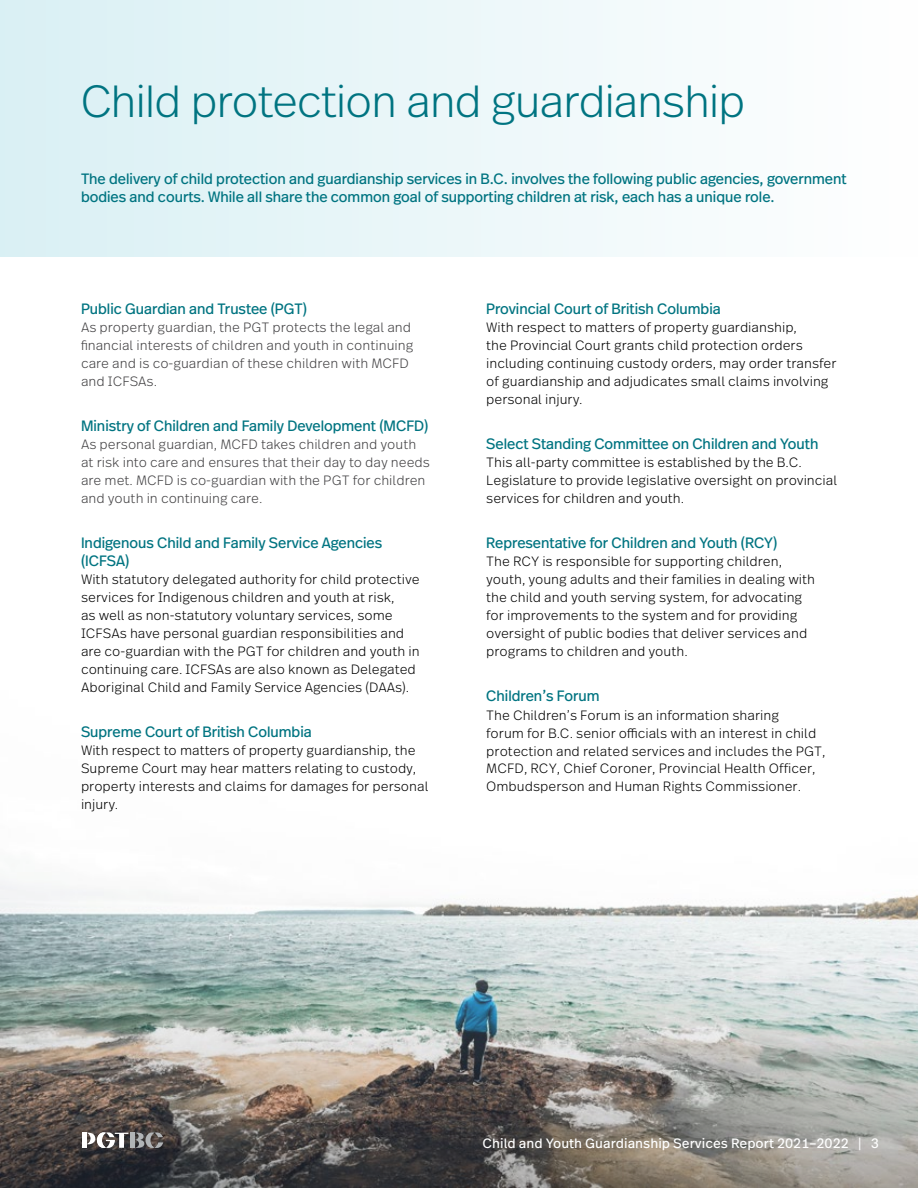
<style>
.page{position:relative;width:918px;height:1188px;background:#fff}
.page>*{position:absolute;margin:0;border:0;box-sizing:border-box;transform-origin:0 0}
.t1{font:300 45px "Real Head Pro";color:#007481}
.t2{font:15px/18px "Real Head Pro";color:#007481}
.t3{font:300 13.5px/18px "Real Text Pro";color:#000}
.t4{font:300 13.5px/18px "Real Text Pro";color:#414042}
.t5{font:13.5px "Real Text Pro";color:#fff}
</style>
<div class="page">
<img style="left:0;top:880px;width:918px;height:35px">
<img style="left:0;top:915px;width:918px;height:273px">
<div style="left:82px;top:1133px;width:5px;height:15px;background:#fff"></div>
<svg style="left:87px;top:1132px;width:41px;height:16px"></svg>
<div style="left:130px;top:1133px;width:5px;height:15px;background:#b1b4b6"></div>
<svg style="left:135px;top:1132px;width:28px;height:16px"></svg>
<div style="left:0;top:0;width:918px;height:257px;background:linear-gradient(to right,#d9f0f4,#fff)"></div>
<h1 class="t1" style="left:81px;top:70px;width:665px">Child protection and guardianship</h1>
<p class="t2" style="left:81px;top:170px;width:767px">The delivery of child protection and guardianship services in B.C. involves the following public agencies, government bodies and courts. While all share the common goal of supporting children at risk, each has a unique role.</p>
<p class="t2" style="left:81px;top:300px;width:228px">Public Guardian and Trustee (PGT)</p>
<p class="t4" style="left:81px;top:318px;width:334px">As property guardian, the PGT protects the legal and financial interests of children and youth in continuing care and is co-guardian of these children with MCFD and ICFSAs.</p>
<p class="t2" style="left:81px;top:417px;width:349px">Ministry of Children and Family Development (MCFD)</p>
<p class="t4" style="left:81px;top:435px;width:351px">As personal guardian, MCFD takes children and youth at risk into care and ensures that their day to day needs are met. MCFD is co-guardian with the PGT for children and youth in continuing care.</p>
<p class="t2" style="left:81px;top:534px;width:303px">Indigenous Child and Family Service Agencies (ICFSA)</p>
<p class="t3" style="left:81px;top:570px;width:340px">With statutory delegated authority for child protective services for Indigenous children and youth at risk,<br>as well as non-statutory voluntary services, some ICFSAs have personal guardian responsibilities and are co-guardian with the PGT for children and youth in continuing care. ICFSAs are also known as Delegated Aboriginal Child and Family Service Agencies (DAAs).</p>
<p class="t2" style="left:81px;top:723px;width:232px">Supreme Court of British Columbia</p>
<p class="t3" style="left:81px;top:741px;width:349px">With respect to matters of property guardianship, the Supreme Court may hear matters relating to custody, property interests and claims for damages for personal injury.</p>
<p class="t2" style="left:486px;top:300px;width:236px">Provincial Court of British Columbia</p>
<p class="t3" style="left:486px;top:318px;width:352px">With respect to matters of property guardianship,<br>the Provincial Court grants child protection orders including continuing custody orders, may order transfer of guardianship and adjudicates small claims involving personal injury.</p>
<p class="t2" style="left:486px;top:435px;width:334px">Select Standing Committee on Children and Youth</p>
<p class="t3" style="left:486px;top:453px;width:352px">This all-party committee is established by the B.C.<br>Legislature to provide legislative oversight on provincial services for children and youth.</p>
<p class="t2" style="left:486px;top:534px;width:293px">Representative for Children and Youth (RCY)</p>
<p class="t3" style="left:486px;top:552px;width:330px">The RCY is responsible for supporting children, youth, young adults and their families in dealing with the child and youth serving system, for advocating for improvements to the system and for providing oversight of public bodies that deliver services and programs to children and youth.</p>
<p class="t2" style="left:486px;top:687px;width:115px">Children’s Forum</p>
<p class="t3" style="left:486px;top:706px;width:341px">The Children’s Forum is an information sharing<br>forum for B.C. senior officials with an interest in child protection and related services and includes the PGT, MCFD, RCY, Chief Coroner, Provincial Health Officer, Ombudsperson and Human Rights Commissioner.</p>
<p class="t5" style="left:483px;top:1134px;width:398px">Child and Youth Guardianship Services Report 2021–2022 | 3</p>
</div>
